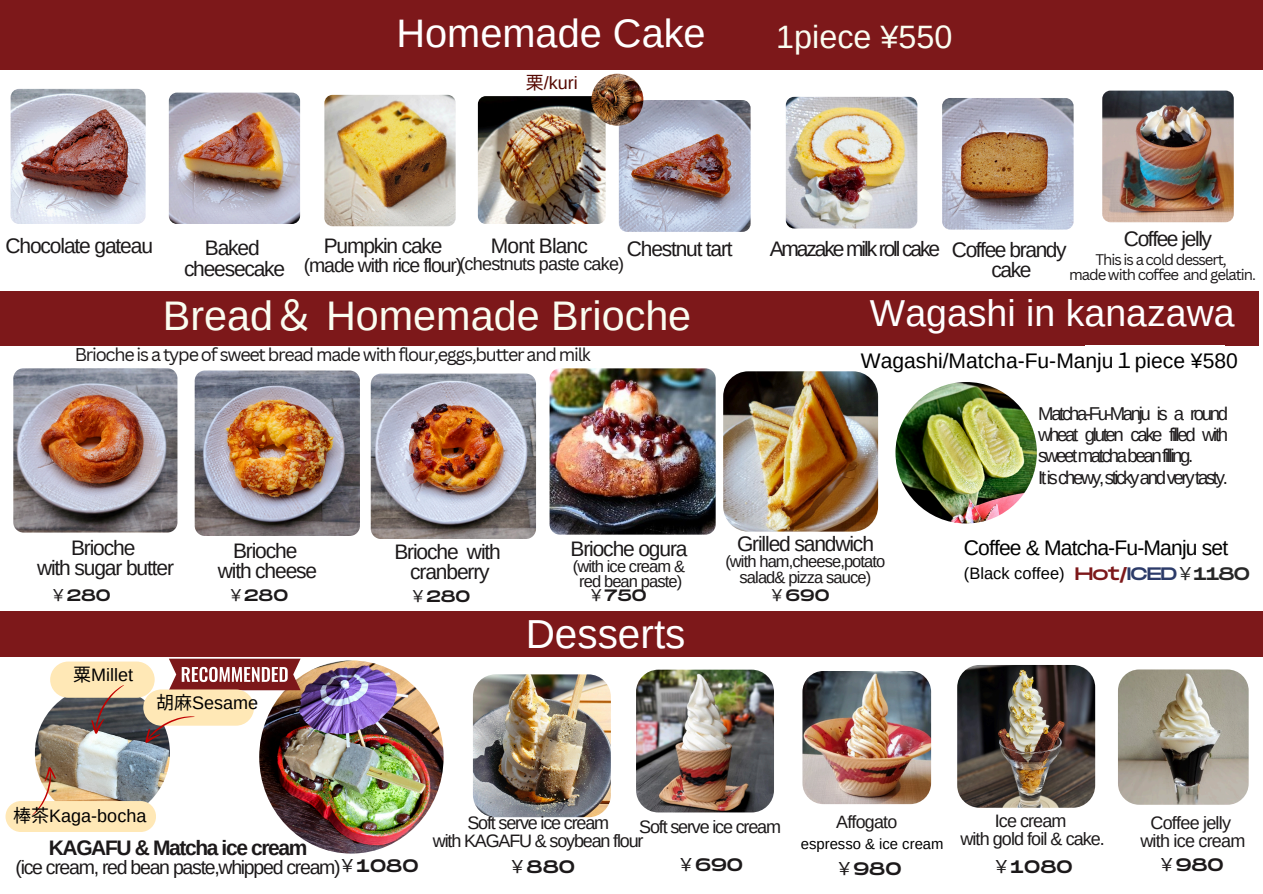
<style>
.page{position:relative;width:1263px;height:894px;background:#fff}
.page>*{position:absolute;margin:0;border:0;box-sizing:border-box;transform-origin:0 0}
.t1{font:41.4px "Arimo";color:#fafdf1}
.t2{font:40.5px "Arimo";color:#fff}
.t3{font:39.75px "Arimo";color:#fff}
.t4{font:37.5px "Arimo";color:#fff}
.t5{font:32.4px "Arimo";color:#fafdf1}
.t6{font:21px/20.2px "Arimo";letter-spacing:-.055em;color:#1c191a;text-align:center}
.t7{font:21px "Arimo";color:#000}
.t8{font:21px "Arimo";letter-spacing:-.04em;color:#000}
.t9{font:700 21px "Arimo";letter-spacing:-.065em;color:#1c191a}
.t10{font:21px "Arimo";letter-spacing:-.1em;color:#1c191a}
.t11{font:19.5px "Arimo";letter-spacing:-.065em;color:#1c191a}
.t12{font:18.6px/21.3px "Arimo";letter-spacing:-.125em;color:#1c191a}
.t13{font:18px/18px "Arimo";letter-spacing:-.05em;color:#1c191a;text-align:center}
.t14{font:18px "Canva Sans";letter-spacing:-.07em;color:#1c191a}
.t15{font:18px "Arimo";color:#000}
.t16{font:18px "Monument Extended";color:#1c191a}
.t17{font:18px "Monument Extended";letter-spacing:-.055em;color:#7d181a}
.t18{font:18px "Arimo";color:#550802}
.t19{font:17.85px "Arimo";letter-spacing:-.04em;color:#1c191a}
.t20{font:16.5px/15.8px "Arimo";letter-spacing:-.055em;color:#1c191a;text-align:center}
.t21{font:16.5px "Monument Extended";color:#1c191a}
.t22{font:16.5px "Arimo";color:#000}
.t23{font:15px "Canva Sans";letter-spacing:-.07em;color:#1c191a}
.t24{font:14.85px "Arimo";color:#000}
.s1{font-family:"Noto Sans CJ Ksc"}
.s2{color:#2c3b69}
.s3{font-family:"Noto Sans CJ Ksc";color:#272727}
.s4{color:#272727}
</style>
<div class="page">
<div style="left:0;top:291px;width:1259px;height:54px;background:#7d181a"></div>
<img style="left:550px;top:368px;width:166px;height:166px;border-radius:10px">
<img style="left:13px;top:368px;width:164px;height:164px;border-radius:10px">
<img style="left:723px;top:371px;width:156px;height:161px">
<img style="left:195px;top:370px;width:165px;height:165px;border-radius:10px">
<img style="left:259px;top:660px;width:185px;height:193px;border-radius:50%">
<div style="left:0;top:611px;width:1263px;height:46px;background:#7d181a"></div>
<div style="left:0;top:0;width:1263px;height:70px;background:#7d181a"></div>
<img style="left:942px;top:98px;width:132px;height:131px;border-radius:8px">
<img style="left:619px;top:100px;width:132px;height:132px;border-radius:8px">
<img style="left:478px;top:96px;width:128px;height:128px;border-radius:8px">
<svg style="left:1118px;top:669px;width:131px;height:136px"></svg>
<img style="left:371px;top:373px;width:165px;height:166px;border-radius:10px">
<img style="left:636px;top:669px;width:138px;height:144px">
<img style="left:11px;top:89px;width:135px;height:135px;border-radius:8px">
<img style="left:169px;top:93px;width:131px;height:131px;border-radius:8px">
<img style="left:1102px;top:91px;width:132px;height:131px;border-radius:8px">
<img style="left:591px;top:74px;width:52px;height:52px;border-radius:50%">
<img style="left:324px;top:95px;width:132px;height:131px;border-radius:8px">
<img style="left:895px;top:382px;width:142px;height:141px;border-radius:50%">
<img style="left:786px;top:97px;width:131px;height:131px;border-radius:8px">
<img style="left:957px;top:665px;width:139px;height:143px">
<img style="left:802px;top:671px;width:130px;height:134px">
<img style="left:35px;top:685px;width:135px;height:135px;border-radius:50%">
<svg style="left:169px;top:658px;width:131px;height:32px"></svg>
<img style="left:472px;top:674px;width:139px;height:144px">
<div style="left:50px;top:661px;width:105px;height:36px;background:#ffe8b6;border-radius:18px"></div>
<div style="left:6px;top:800px;width:150px;height:31px;background:#ffe8b6;border-radius:15px"></div>
<div style="left:143px;top:689px;width:111px;height:36px;background:#ffe8b6;border-radius:18px"></div>
<svg style="left:20px;top:765px;width:45px;height:50px"></svg>
<svg style="left:143px;top:701px;width:52px;height:55px"></svg>
<svg style="left:87px;top:685px;width:43px;height:49px"></svg>
<h1 class="t3" style="left:396px;top:11px;width:311px">Homemade Cake</h1>
<h4 class="t18" style="left:526px;top:72px;width:53px"><span class="s1">栗</span>/kuri</h4>
<p class="t5" style="left:776px;top:19px;width:178px">1piece ¥550</p>
<p class="t6" style="left:5px;top:235px;width:149px">Chocolate gateau</p>
<p class="t6" style="left:184px;top:238px;width:103px">Baked cheesecake</p>
<p class="t6" style="left:1124px;top:228px;width:90px">Coffee jelly</p>
<p class="t6" style="left:324px;top:235px;width:120px">Pumpkin cake</p>
<p class="t11" style="left:304px;top:254px;width:160px">(made with rice flour)</p>
<p class="t6" style="left:491px;top:235px;width:98px">Mont Blanc</p>
<p class="t13" style="left:459px;top:255px;width:166px">(chestnuts paste cake)</p>
<p class="t6" style="left:627px;top:239px;width:107px">Chestnut tart</p>
<p class="t6" style="left:952px;top:239px;width:116px">Coffee brandy cake</p>
<h4 class="t10" style="left:770px;top:237px;width:172px">Amazake milk roll cake</h4>
<p class="t23" style="left:1095px;top:249px;width:133px">This is a cold dessert,</p>
<p class="t23" style="left:1069px;top:263px;width:189px">made with coffee and gelatin.</p>
<p class="t1" style="left:163px;top:292px;width:530px">Bread<span class="s1">＆</span> Homemade Brioche</p>
<h3 class="t4" style="left:870px;top:292px;width:366px">Wagashi in kanazawa</h3>
<h4 class="t14" style="left:75px;top:341px;width:518px">Brioche is a type of sweet bread made with flour,eggs,butter and milk</h4>
<p class="t7" style="left:861px;top:348px;width:378px">Wagashi/Matcha-Fu-Manju<span class="s1">１</span>piece ¥580</p>
<p class="t12" style="left:1038px;top:402px;width:191px">Matcha-Fu-Manju is a round wheat gluten cake filed with sweetmatchabeanfiling.<br>Itischewy,stickyandverytasty.</p>
<p class="t6" style="left:737px;top:533px;width:138px">Grilled sandwich</p>
<h4 class="t20" style="left:725px;top:553px;width:162px">(with ham,cheese,potato salad&amp; pizza sauce)</h4>
<p class="t6" style="left:37px;top:537px;width:139px">Brioche<br>with sugar butter</p>
<p class="t21" style="left:50px;top:585px;width:62px"><span class="s1">￥</span>280</p>
<h1 class="t21" style="left:410px;top:587px;width:62px"><span class="s1">￥</span>280</h1>
<p class="t6" style="left:570px;top:538px;width:119px">Brioche ogura</p>
<h4 class="t20" style="left:573px;top:558px;width:114px">(with ice cream &amp;</h4>
<h3 class="t20" style="left:579px;top:573px;width:105px">red bean paste)</h3>
<h1 class="t6" style="left:218px;top:540px;width:101px">Brioche with cheese</h1>
<h4 class="t6" style="left:394px;top:541px;width:108px">Brioche with cranberry</h4>
<h3 class="t21" style="left:228px;top:586px;width:62px"><span class="s1">￥</span>280</h3>
<h3 class="t21" style="left:588px;top:586px;width:60px"><span class="s1">￥</span>750</h3>
<h3 class="t21" style="left:769px;top:585px;width:62px"><span class="s1">￥</span>690</h3>
<h4 class="t15" style="left:73px;top:664px;width:61px"><span class="s1">粟</span>Millet</h4>
<h3 class="t15" style="left:156px;top:693px;width:104px"><span class="s1">胡麻</span>Sesame</h3>
<h3 class="t2" style="left:526px;top:611px;width:161px">Desserts</h3>
<p class="t8" style="left:964px;top:535px;width:266px">Coffee &amp; Matcha-Fu-Manju set</p>
<p class="t22" style="left:964px;top:563px;width:102px">(Black coffee)</p>
<p class="t17" style="left:1075px;top:563px;width:177px">Hot/<span class="s2">ICED</span><span class="s3">￥</span><span class="s4">1180</span></p>
<h4 class="t15" style="left:13px;top:805px;width:135px"><span class="s1">棒茶</span>Kaga-bocha</h4>
<h4 class="t9" style="left:49px;top:836px;width:260px">KAGAFU &amp; Matcha ice cream</h4>
<h4 class="t11" style="left:15px;top:856px;width:327px">(ice cream, red bean paste,whipped cream)</h4>
<p class="t16" style="left:338px;top:855px;width:82px"><span class="s1">￥</span>1080</p>
<p class="t13" style="left:960px;top:811px;width:146px">Ice cream<br>with gold foil &amp; cake.</p>
<h3 class="t19" style="left:836px;top:811px;width:63px">Affogato</h3>
<p class="t24" style="left:801px;top:835px;width:144px">espresso &amp; ice cream</p>
<h4 class="t13" style="left:433px;top:813px;width:212px">Soft serve ice cream<br>with KAGAFU &amp; soybean flour</h4>
<h4 class="t16" style="left:509px;top:856px;width:68px"><span class="s1">￥</span>880</h4>
<h3 class="t13" style="left:639px;top:817px;width:143px">Soft serve ice cream</h3>
<p class="t13" style="left:1140px;top:813px;width:106px">Coffee jelly with ice cream</p>
<p class="t16" style="left:677px;top:854px;width:68px"><span class="s1">￥</span>690</p>
<p class="t16" style="left:993px;top:856px;width:82px"><span class="s1">￥</span>1080</p>
<h4 class="t16" style="left:1158px;top:854px;width:68px"><span class="s1">￥</span>980</h4>
<h4 class="t16" style="left:835px;top:858px;width:68px"><span class="s1">￥</span>980</h4>
</div>
